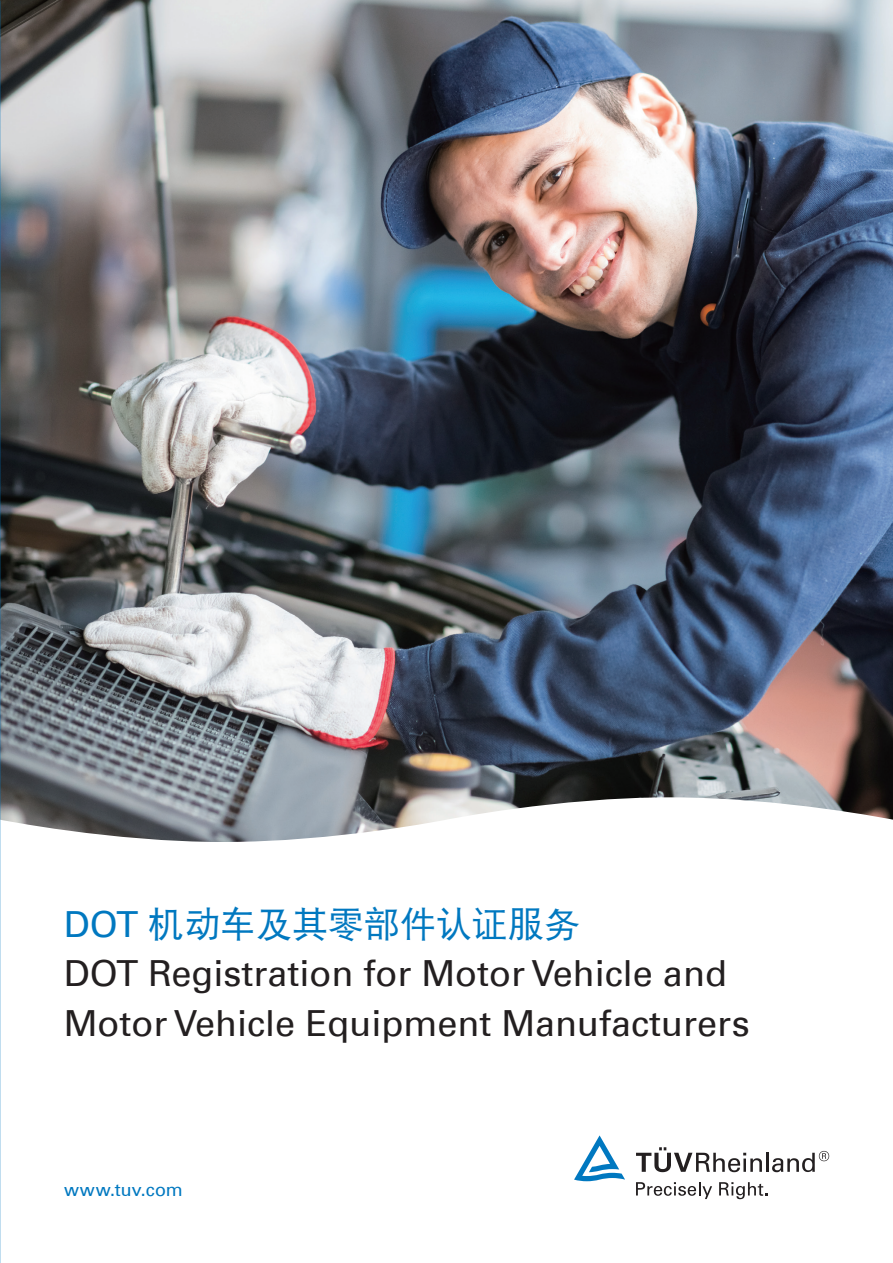
<style>
.page{position:relative;width:893px;height:1263px;background:#fff}
.page>*{position:absolute;margin:0;border:0;box-sizing:border-box;transform-origin:0 0}
.t1{font:36px/49.5px "Univers Com 55 Roman";color:#231f20}
.t2{font:36px "DFP Hei W5";color:#0078c0}
.t3{font:18px "Univers Com 55 Roman";letter-spacing:.01em;color:#0078c0}
.s1{font-family:"Univers Com 55 Roman"}
</style>
<div class="page">
<svg style="left:636px;top:1147px;width:126px;height:25px"></svg>
<hr style="left:766px;top:1153px;width:3px;height:19px;background:#231f20">
<svg style="left:772px;top:1151px;width:57px;height:21px"></svg>
<svg style="left:574px;top:1135px;width:51px;height:46px"></svg>
<svg style="left:636px;top:1182px;width:76px;height:17px"></svg>
<svg style="left:719px;top:1182px;width:48px;height:17px"></svg>
<img style="left:0;top:0;width:893px;height:842px">
<p class="t2" style="left:64px;top:904px;width:518px"><span class="s1">DOT</span> 机动车及其零部件认证服务</p>
<p class="t1" style="left:64px;top:949px;width:688px">DOT Registration for Motor Vehicle and<br>Motor Vehicle Equipment Manufacturers</p>
<p class="t3" style="left:64px;top:1178px;width:120px">www.tuv.com</p>
</div>
